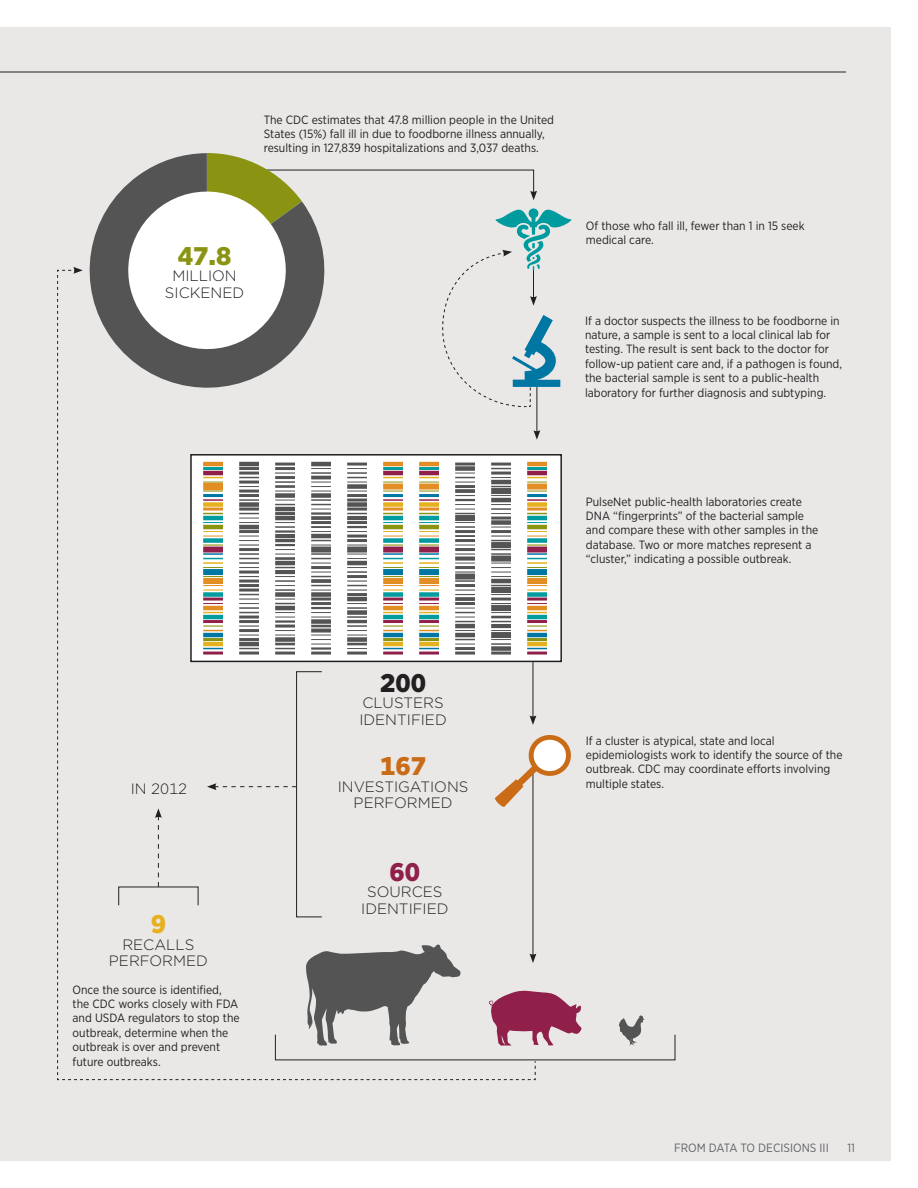
<style>
.page{position:relative;width:918px;height:1188px;background:#fff}
.page>*{position:absolute;margin:0;border:0;box-sizing:border-box;transform-origin:0 0}
.t1{font:900 25.5px "Gotham";color:#8b9412}
.t2{font:900 25.5px "Gotham";color:#231f20}
.t3{font:900 25.5px "Gotham";color:#ca6c17}
.t4{font:900 25.5px "Gotham";color:#90204a}
.t5{font:900 25.5px "Gotham";color:#e6b120}
.t6{font:300 15px/16.5px "Gotham";color:#231f20;text-align:center}
.t7{font:12px/14.4px "Gotham Narrow";color:#231f20}
.t8{font:12px "Gotham Narrow";color:#636366}
</style>
<div class="page">
<div style="left:0;top:27px;width:891px;height:1134px;background:#e9e8e7"></div>
<hr style="left:0;top:72px;width:846px;height:1px;background:#231f20">
<svg style="left:619px;top:1015px;width:26px;height:31px"></svg>
<svg style="left:57px;top:153px;width:526px;height:927px"></svg>
<p class="t7" style="left:264px;top:112px;width:292px">The CDC estimates that 47.8 million people in the United<br>States (15%) fall ill in due to foodborne illness annually, resulting in 127,839 hospitalizations and 3,037 deaths.</p>
<h1 class="t1" style="left:178px;top:238px;width:55px">47.8</h1>
<p class="t6" style="left:165px;top:267px;width:81px">MILLION<br>SICKENED</p>
<p class="t7" style="left:586px;top:218px;width:220px">Of those who fall ill, fewer than 1 in 15 seek medical care.</p>
<p class="t7" style="left:585px;top:313px;width:259px">If a doctor suspects the illness to be foodborne in nature, a sample is sent to a local clinical lab for testing. The result is sent back to the doctor for follow-up patient care and, if a pathogen is found, the bacterial sample is sent to a public-health laboratory for further diagnosis and subtyping.</p>
<p class="t7" style="left:586px;top:494px;width:234px">PulseNet public-health laboratories create DNA “fingerprints” of the bacterial sample and compare these with other samples in the database. Two or more matches represent a “cluster,” indicating a possible outbreak.</p>
<p class="t6" style="left:131px;top:780px;width:58px">IN 2012</p>
<h1 class="t5" style="left:151px;top:906px;width:17px">9</h1>
<p class="t6" style="left:109px;top:936px;width:100px">RECALLS<br>PERFORMED</p>
<p class="t7" style="left:73px;top:982px;width:169px">Once the source is identified, the CDC works closely with FDA and USDA regulators to stop the outbreak, determine when the outbreak is over and prevent future outbreaks.</p>
<h1 class="t2" style="left:380px;top:665px;width:47px">200</h1>
<p class="t6" style="left:359px;top:694px;width:89px;text-align:left">CLUSTERS<br>IDENTIFIED</p>
<h1 class="t3" style="left:380px;top:749px;width:47px">167</h1>
<p class="t6" style="left:338px;top:778px;width:10px">INVESTI</p>
<p class="t6" style="left:354px;top:778px;width:100px;text-align:left;text-indent:45px">GATIONS<br>PERFORMED</p>
<h1 class="t4" style="left:390px;top:854px;width:32px">60</h1>
<p class="t6" style="left:361px;top:883px;width:89px">SOURCES<br>IDENTIFIED</p>
<p class="t7" style="left:586px;top:733px;width:258px">If a cluster is atypical, state and local epidemiologists work to identify the source of the outbreak. CDC may coordinate efforts involving multiple states.</p>
<p class="t8" style="left:674px;top:1140px;width:156px">FROM DATA TO DECISIONS III</p>
<p class="t8" style="left:847px;top:1140px;width:9px">11</p>
</div>
